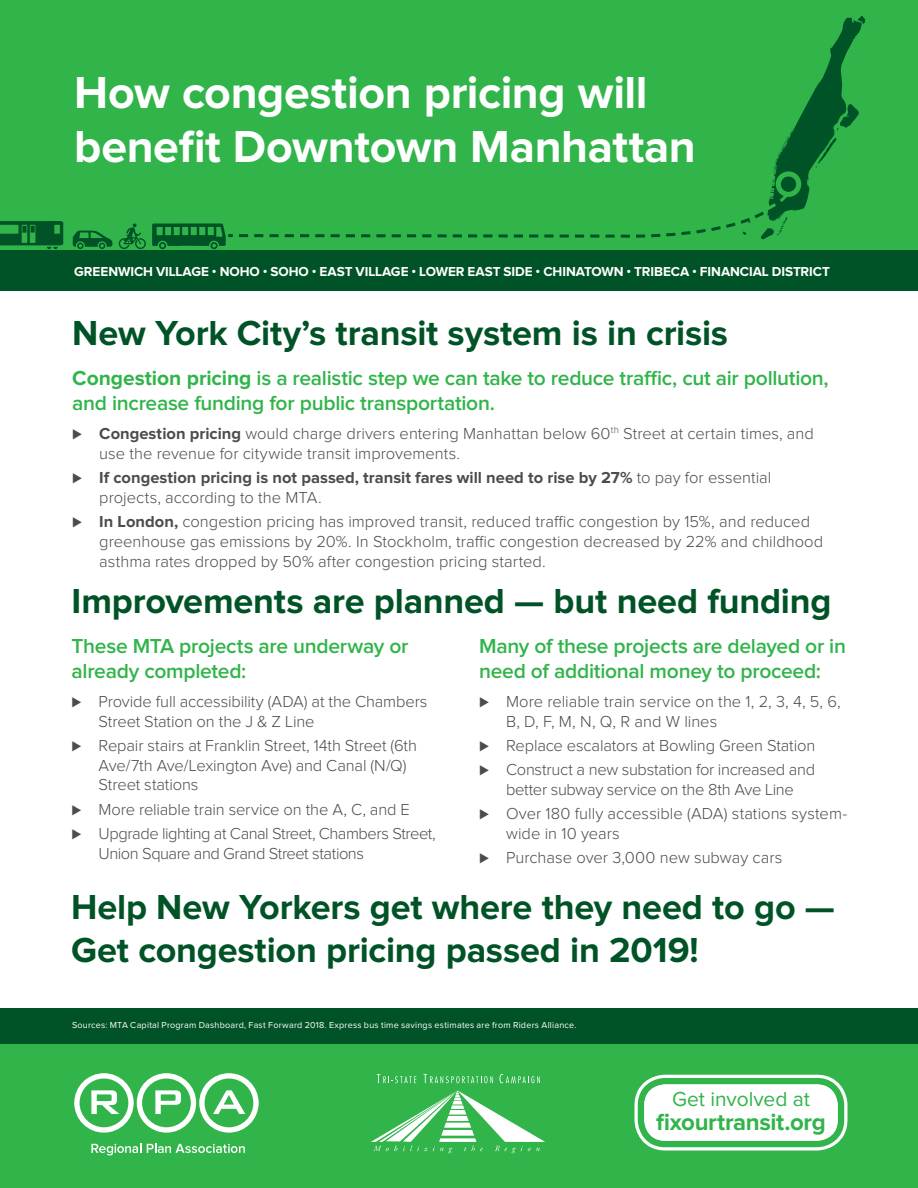
<style>
.page{position:relative;width:918px;height:1188px;background:#fff}
.page>*{position:absolute;margin:0;border:0;box-sizing:border-box;transform-origin:0 0}
.H1_-_no_grid{font:700 46.5px/54px "Proxima Nova";letter-spacing:-.01em;color:#fff}
.H1_Subtitle{font:700 36px/43.2px "Proxima Nova";letter-spacing:-.005em;color:#005326}
.H1_Subtitle-2{font:700 24px "Proxima Nova";letter-spacing:-.015em;color:#31b44a}
.H1_Subtitle-3{font:600 21px/25.2px "Proxima Nova";letter-spacing:-.015em;color:#31b44a}
.H1_Subtitle-4{font:21px "Proxima Nova";letter-spacing:-.005em;color:#31b44a}
.t1{font:300 16.5px/19.8px "Proxima Nova";color:#4b4c4d}
.t2{font:700 16.5px/19.8px "Proxima Nova";color:#4b4c4d}
.t3{font:300 16.5px/19.8px "Proxima Nova";letter-spacing:-.03em;color:#4b4c4d}
.t4{font:300 16.5px/19.8px "Proxima Nova";letter-spacing:-.02em;color:#4b4c4d;text-align:center}
.H1_Subtitle-5{font:700 13.5px "Proxima Nova";letter-spacing:-.005em;color:#fff}
.LIST_Bullet_L1{font:9px "Proxima Nova";letter-spacing:.025em;color:#fff}
.s1{font-weight:700}
.s2{font-weight:300}
</style>
<div class="page">
<div style="left:0;top:0;width:918px;height:264px;background:#31b44a"></div>
<div style="left:0;top:1042px;width:918px;height:146px;background:#31b44a"></div>
<div style="left:0;top:251px;width:918px;height:40px;background:#005326"></div>
<div style="left:0;top:1008px;width:918px;height:36px;background:#005326"></div>
<svg style="left:377px;top:1074px;width:39px;height:9px"></svg>
<svg style="left:424px;top:1074px;width:69px;height:9px"></svg>
<svg style="left:500px;top:1074px;width:40px;height:9px"></svg>
<svg style="left:371px;top:1090px;width:174px;height:63px"></svg>
<svg style="left:91px;top:1144px;width:50px;height:12px"></svg>
<svg style="left:147px;top:1144px;width:98px;height:9px"></svg>
<svg style="left:74px;top:1073px;width:185px;height:60px"></svg>
<svg style="left:73px;top:231px;width:39px;height:18px"></svg>
<svg style="left:0;top:221px;width:63px;height:28px"></svg>
<svg style="left:119px;top:223px;width:27px;height:26px"></svg>
<div style="left:644px;top:1084px;width:194px;height:57px;background:#fff;border-radius:21px"></div>
<div style="left:635px;top:1075px;width:212px;height:76px;border:3px solid #fff;border-radius:29px"></div>
<div style="left:644px;top:1084px;width:194px;height:57px;border:10px solid #fff;border-radius:16px"></div>
<svg style="left:152px;top:16px;width:713px;height:233px"></svg>
<div style="left:775px;top:171px;width:27px;height:26px;border:5px solid #31b44a;border-radius:50%"></div>
<p class="H1_-_no_grid" style="left:74px;top:67px;width:623px">How congestion pricing will benefit Downtown Manhattan</p>
<p class="H1_Subtitle-5" style="left:74px;top:264px;width:757px">GREENWICH VILLAGE • NOHO • SOHO • EAST VILLAGE • LOWER EAST SIDE • CHINATOWN • TRIBECA • FINANCIAL DISTRICT</p>
<p class="H1_Subtitle" style="left:72px;top:312px;width:657px">New York City’s transit system is in crisis</p>
<p class="H1_Subtitle-3" style="left:72px;top:366px;width:758px"><span class="s1">Congestion pricing</span> is a realistic step we can take to reduce traffic, cut air pollution, and increase funding for public transportation.</p>
<p class="t1" style="left:99px;top:424px;width:716px;text-indent:-27px"><span class="s1">⊲ Congestion pricing</span> would charge drivers entering Manhattan below 60<sup>th</sup> Street at certain times, and use the revenue for citywide transit improvements.</p>
<p class="t2" style="left:99px;top:468px;width:674px;text-indent:-27px">⊲ If congestion pricing is not passed, transit fares will need to rise by 27% <span class="s2">to pay for essential projects, according to the MTA.</span></p>
<p class="t1" style="left:99px;top:512px;width:725px;text-indent:-27px"><span class="s1">⊲ In London,</span> congestion pricing has improved transit, reduced traffic congestion by 15%, and reduced greenhouse gas emissions by 20%. In Stockholm, traffic congestion decreased by 22% and childhood asthma rates dropped by 50% after congestion pricing started.</p>
<p class="H1_Subtitle" style="left:72px;top:580px;width:761px">Improvements are planned — but need funding</p>
<p class="H1_Subtitle-3" style="left:72px;top:634px;width:338px">These MTA projects are underway or already completed:</p>
<p class="t1" style="left:99px;top:692px;width:330px;text-indent:-27px"><span class="s1">⊲</span> Provide full accessibility (ADA) at the Chambers<br>Street Station on the J &amp; Z Line</p>
<p class="t1" style="left:99px;top:736px;width:320px;text-indent:-27px"><span class="s1">⊲</span> Repair stairs at Franklin Street, 14th Street (6th<br>Ave/7th Ave/Lexington Ave) and Canal (N/Q)<br>Street stations</p>
<p class="t1" style="left:72px;top:800px;width:340px"><span class="s1">⊲</span> More reliable train service on the A, C, and E</p>
<p class="t3" style="left:99px;top:824px;width:339px;text-indent:-27px"><span class="s1">⊲</span> Upgrade lighting at Canal Street, Chambers Street,<br>Union Square and Grand Street stations</p>
<p class="H1_Subtitle-3" style="left:479px;top:634px;width:368px">Many of these projects are delayed or in need of additional money to proceed:</p>
<p class="t1" style="left:506px;top:692px;width:336px;text-indent:-27px"><span class="s1">⊲</span> More reliable train service on the 1, 2, 3, 4, 5, 6,<br>B, D, F, M, N, Q, R and W lines</p>
<p class="t1" style="left:479px;top:736px;width:338px"><span class="s1">⊲</span> Replace escalators at Bowling Green Station</p>
<p class="t4" style="left:479px;top:760px;width:338px"><span class="s1">⊲</span> Construct a new substation for increased and better subway service on the 8th Ave Line</p>
<p class="t1" style="left:506px;top:804px;width:343px;text-indent:-27px"><span class="s1">⊲</span> Over 180 fully accessible (ADA) stations system&shy;wide in 10 years</p>
<p class="t1" style="left:479px;top:848px;width:305px"><span class="s1">⊲</span> Purchase over 3,000 new subway cars</p>
<p class="H1_Subtitle" style="left:71px;top:886px;width:765px">Help New Yorkers get where they need to go —<br>Get congestion pricing passed in 2019!</p>
<p class="LIST_Bullet_L1" style="left:72px;top:1020px;width:506px">Sources: MTA Capital Program Dashboard, Fast Forward 2018. Express bus time savings estimates are from Riders Alliance.</p>
<p class="H1_Subtitle-4" style="left:672px;top:1087px;width:139px">Get involved at</p>
<p class="H1_Subtitle-2" style="left:656px;top:1108px;width:171px">fixourtransit.org</p>
</div>
